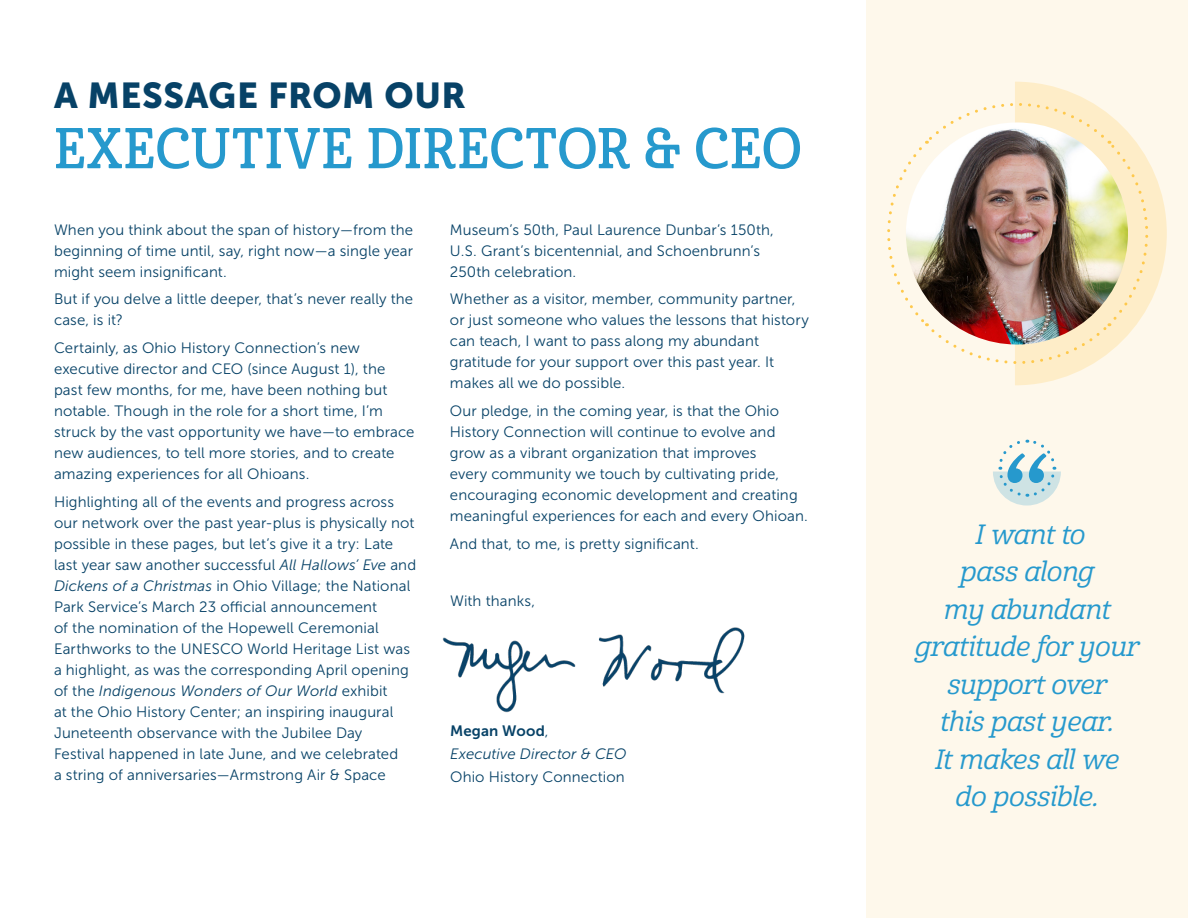
<style>
.page{position:relative;width:1188px;height:918px;background:#fff}
.page>*{position:absolute;margin:0;border:0;box-sizing:border-box;transform-origin:0 0}
.TItle_Top{font:55.8px "Cabrito Con Dem";letter-spacing:.015em;color:#2699cd}
.t1{font:35.7px "Museo Sans 900";letter-spacing:.015em;color:#074267}
.Donor_-_Body_Copy{font:27px/37.5px "Cabrito Nor Med It";letter-spacing:-.015em;color:#2699cd;text-align:center}
.t2{font:15px/21px "Museo Sans 300";letter-spacing:.01em;color:#074267}
.s1{font-style:italic}
.s2{font-family:"Museo Sans 700"}
</style>
<div class="page">
<div style="left:866px;top:0;width:322px;height:918px;background:#fef8eb"></div>
<img style="left:442px;top:628px;width:303px;height:85px">
<svg style="left:993px;top:439px;width:68px;height:67px"></svg>
<svg style="left:1015px;top:82px;width:152px;height:303px"></svg>
<img style="left:887px;top:93px;width:271px;height:281px">
<p class="t1" style="left:54px;top:76px;width:414px">A MESSAGE FROM OUR</p>
<p class="TItle_Top" style="left:54px;top:115px;width:749px">EXECUTIVE DIRECTOR &amp; CEO</p>
<p class="t2" style="left:54px;top:219px;width:361px;text-align:justify">When you think about the span of history—from the beginning of time until, say, right now—a single year might seem insignificant.</p>
<p class="t2" style="left:54px;top:289px;width:361px">But if you delve a little deeper, that’s never really the case, is it?</p>
<p class="t2" style="left:54px;top:338px;width:362px">Certainly, as Ohio History Connection’s new executive director and CEO (since August 1), the past few months, for me, have been nothing but notable. Though in the role for a short time, I’m struck by the vast opportunity we have—to embrace new audiences, to tell more stories, and to create amazing experiences for all Ohioans.</p>
<p class="t2" style="left:54px;top:491px;width:364px">Highlighting all of the events and progress across our network over the past year-plus is physically not possible in these pages, but let’s give it a try: Late last year saw another successful <span class="s1">All Hallows’ Eve</span> and <span class="s1">Dickens of a Christmas</span> in Ohio Village; the National Park Service’s March 23 official announcement<br>of the nomination of the Hopewell Ceremonial Earthworks to the UNESCO World Heritage List was a highlight, as was the corresponding April opening of the <span class="s1">Indigenous Wonders of Our World</span> exhibit<br>at the Ohio History Center; an inspiring inaugural Juneteenth observance with the Jubilee Day Festival happened in late June, and we celebrated<br>a string of anniversaries—Armstrong Air &amp; Space</p>
<p class="t2" style="left:450px;top:219px;width:325px">Museum’s 50th, Paul Laurence Dunbar’s 150th,<br>U.S. Grant’s bicentennial, and Schoenbrunn’s<br>250th celebration.</p>
<p class="t2" style="left:450px;top:289px;width:360px">Whether as a visitor, member, community partner, or just someone who values the lessons that history can teach, I want to pass along my abundant gratitude for your support over this past year. It makes all we do possible.</p>
<p class="t2" style="left:450px;top:401px;width:359px">Our pledge, in the coming year, is that the Ohio History Connection will continue to evolve and grow as a vibrant organization that improves<br>every community we touch by cultivating pride, encouraging economic development and creating meaningful experiences for each and every Ohioan.</p>
<p class="t2" style="left:450px;top:533px;width:250px">And that, to me, is pretty significant.</p>
<p class="t2" style="left:450px;top:590px;width:86px">With thanks,</p>
<p class="t2" style="left:450px;top:719px;width:178px;line-height:23px"><span class="s2">Megan Wood</span>,<br><span class="s1">Executive Director &amp; CEO<br></span>Ohio History Connection</p>
<p class="Donor_-_Body_Copy" style="left:915px;top:516px;width:226px">I want to<br>pass along<br>my abundant gratitude for your support over<br>this past year.<br>It makes all we<br>do possible.</p>
</div>
